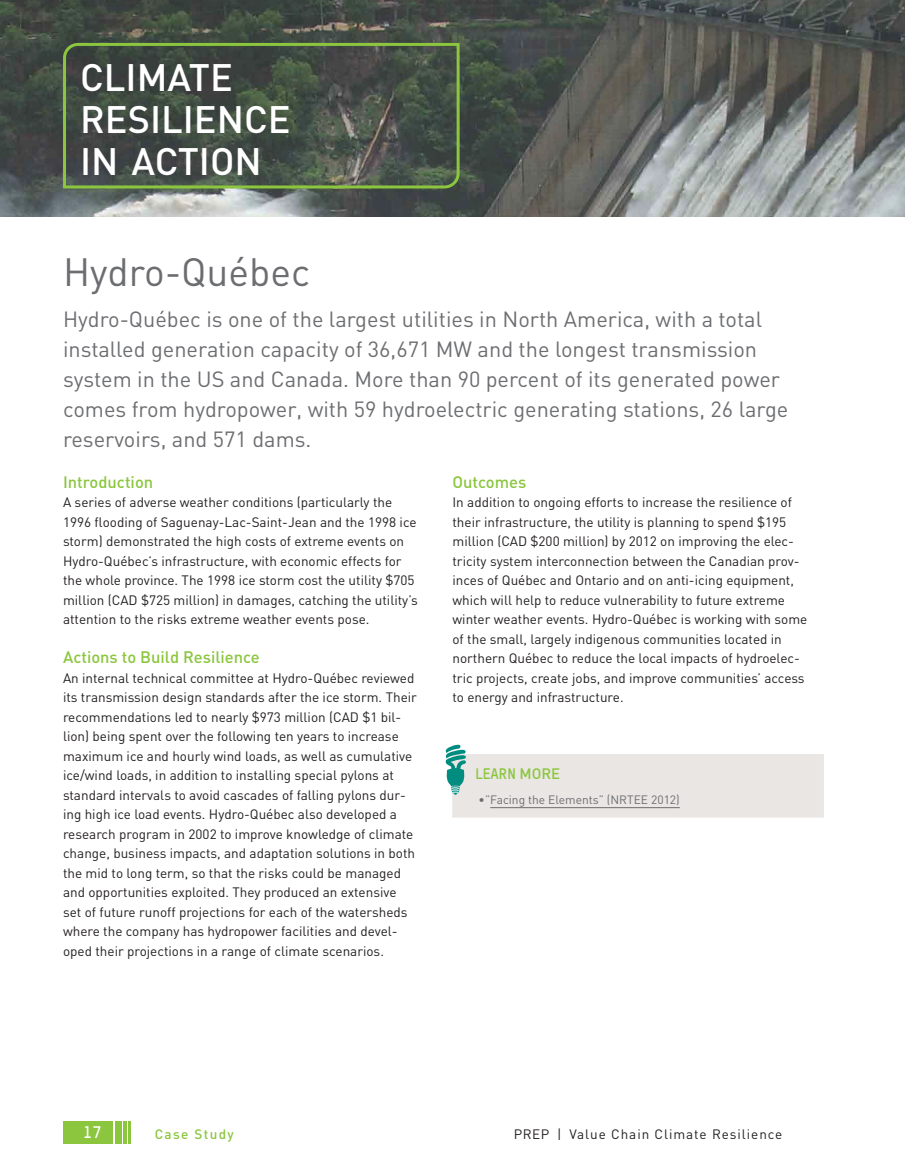
<style>
.page{position:relative;width:905px;height:1175px;background:#fff}
.page>*{position:absolute;margin:0;border:0;box-sizing:border-box;transform-origin:0 0}
.t1{font:39px "DIN";color:#6c6d70}
.t2{font:500 37.8px/42px "DIN";color:#fff}
.t3{font:21.75px/30px "DIN";color:#6d6e71}
.t4{font:500 16.5px "DIN";color:#8bc63e}
.t5{font:700 16.5px "TSTAR";color:#fff}
.t6{font:700 15px "TSTAR";color:#8bc63e}
.t7{font:13.5px/19.5px "DIN";color:#231f20}
.t8{font:13.5px "DIN";letter-spacing:.07em;color:#231f20}
.t9{font:500 13.5px "DIN";letter-spacing:.1em;color:#8bc63e}
.t10{font:12px "DIN";color:#6d6e71}
.s1{font-family:"DIN";font-weight:500}
</style>
<div class="page">
<div style="left:115px;top:1120px;width:6px;height:23px;background:#8bc63e"></div>
<hr style="left:123px;top:1120px;width:3px;height:23px;background:#8bc63e">
<hr style="left:129px;top:1120px;width:2px;height:23px;background:#8bc63e">
<div style="left:63px;top:1121px;width:49px;height:22px;background:#8bc63e"></div>
<img style="left:0;top:0;width:904px;height:216px">
<svg style="left:62px;top:41px;width:399px;height:149px"></svg>
<svg style="left:445px;top:744px;width:378px;height:73px"></svg>
<hr style="left:490px;top:807px;width:189px;height:1px;background:#6d6e71">
<h2 class="t2" style="left:80px;top:55px;width:212px">CLIMATE<br>RESILIENCE<br>IN ACTION</h2>
<h1 class="t1" style="left:63px;top:248px;width:249px">Hydro-Québec</h1>
<p class="t3" style="left:63px;top:304px;width:726px">Hydro-Québec is one of the largest utilities in North America, with a total installed generation capacity of 36,671 MW and the longest transmission system in the US and Canada. More than 90 percent of its generated power comes from hydropower, with 59 hydroelectric generating stations, 26 large reservoirs, and 571 dams.</p>
<p class="t4" style="left:63px;top:471px;width:92px">Introduction</p>
<p class="t7" style="left:63px;top:492px;width:356px">A series of adverse weather conditions (particularly the 1996 flooding of Saguenay-Lac-Saint-Jean and the 1998 ice storm) demonstrated the high costs of extreme events on Hydro-Québec’s infrastructure, with economic effects for the whole province. The 1998 ice storm cost the utility $705 million (CAD $725 million) in damages, catching the utility’s attention to the risks extreme weather events pose.</p>
<p class="t4" style="left:63px;top:647px;width:198px">Actions to Build Resilience</p>
<p class="t7" style="left:63px;top:668px;width:355px">An internal technical committee at Hydro-Québec reviewed its transmission design standards after the ice storm. Their recommendations led to nearly $973 million (CAD $1 bil&shy;lion) being spent over the following ten years to increase maximum ice and hourly wind loads, as well as cumulative ice/wind loads, in addition to installing special pylons at standard intervals to avoid cascades of falling pylons dur&shy;ing high ice load events. Hydro-Québec also developed a research program in 2002 to improve knowledge of climate change, business impacts, and adaptation solutions in both the mid to long term, so that the risks could be managed and opportunities exploited. They produced an extensive set of future runoff projections for each of the watersheds where the company has hydropower facilities and devel&shy;oped their projections in a range of climate scenarios.</p>
<p class="t4" style="left:452px;top:471px;width:75px">Outcomes</p>
<p class="t7" style="left:452px;top:492px;width:356px">In addition to ongoing efforts to increase the resilience of their infrastructure, the utility is planning to spend $195 million (CAD $200 million) by 2012 on improving the elec&shy;tricity system interconnection between the Canadian prov&shy;inces of Québec and Ontario and on anti-icing equipment, which will help to reduce vulnerability to future extreme winter weather events. Hydro-Québec is working with some of the small, largely indigenous communities located in northern Québec to reduce the local impacts of hydroelec&shy;tric projects, create jobs, and improve communities’ access to energy and infrastructure.</p>
<p class="t6" style="left:475px;top:764px;width:86px">LEARN <span class="s1">MORE</span></p>
<p class="t10" style="left:478px;top:792px;width:149px">•”Facing the Elements” (Nrtee</p>
<p class="t10" style="left:651px;top:792px;width:30px">2012)</p>
<p class="t5" style="left:83px;top:1121px;width:19px">17</p>
<p class="t8" style="left:514px;top:1125px;width:270px">PREP | Value Chain Climate Resilience</p>
<p class="t9" style="left:155px;top:1125px;width:81px">Case Study</p>
</div>
